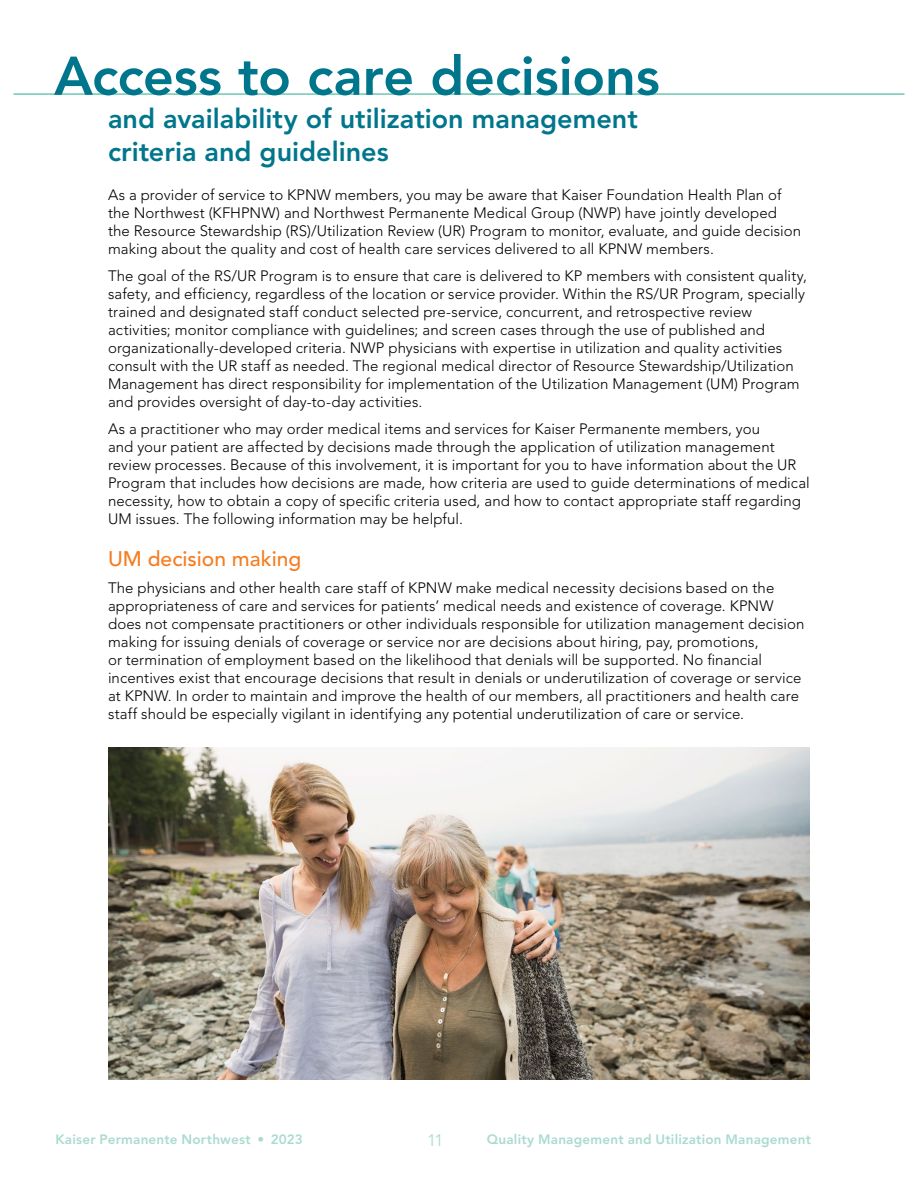
<style>
.page{position:relative;width:918px;height:1188px;background:#fff}
.page>*{position:absolute;margin:0;border:0;box-sizing:border-box;transform-origin:0 0}
.H1_-_Page_Header{font:800 54px "Avenir LT Std";letter-spacing:-.005em;color:#00768c}
.H1_-_Page_Header-2{font:800 27px/33px "Avenir LT Std";color:#00768c}
.h2_color{font:500 21px "Avenir LT Std";color:#f57d20}
.t1{font:16.5px "Avenir LT Std";color:#aadbd0}
.body_10{font:300 15px/18px "Avenir LT Std";letter-spacing:.005em;color:#000}
.t2{font:800 13.5px "Avenir LT Std";letter-spacing:.015em;color:#aadbd0}
</style>
<div class="page">
<hr style="left:14px;top:93px;width:890px;height:2px;background:#6fc7b6">
<img style="left:108px;top:748px;width:702px;height:332px">
<h1 class="H1_-_Page_Header" style="left:54px;top:44px;width:607px">Access to care decisions</h1>
<h1 class="H1_-_Page_Header-2" style="left:108px;top:102px;width:531px">and availability of utilization management criteria and guidelines</h1>
<p class="body_10" style="left:108px;top:186px;width:695px">As a provider of service to KPNW members, you may be aware that Kaiser Foundation Health Plan of the Northwest (KFHPNW) and Northwest Permanente Medical Group (NWP) have jointly developed the Resource Stewardship (RS)/Utilization Review (UR) Program to monitor, evaluate, and guide decision making about the quality and cost of health care services delivered to all KPNW members.</p>
<p class="body_10" style="left:108px;top:267px;width:701px">The goal of the RS/UR Program is to ensure that care is delivered to KP members with consistent quality, safety, and efficiency, regardless of the location or service provider. Within the RS/UR Program, specially trained and designated staff conduct selected pre-service, concurrent, and retrospective review activities; monitor compliance with guidelines; and screen cases through the use of published and organizationally-developed criteria. NWP physicians with expertise in utilization and quality activities consult with the UR staff as needed. The regional medical director of Resource Stewardship/Utilization Management has direct responsibility for implementation of the Utilization Management (UM) Program and provides oversight of day-to-day activities.</p>
<p class="body_10" style="left:108px;top:420px;width:703px">As a practitioner who may order medical items and services for Kaiser Permanente members, you<br>and your patient are affected by decisions made through the application of utilization management review processes. Because of this involvement, it is important for you to have information about the UR Program that includes how decisions are made, how criteria are used to guide determinations of medical necessity, how to obtain a copy of specific criteria used, and how to contact appropriate staff regarding UM issues. The following information may be helpful.</p>
<h2 class="h2_color" style="left:108px;top:547px;width:195px">UM decision making</h2>
<p class="body_10" style="left:108px;top:579px;width:698px">The physicians and other health care staff of KPNW make medical necessity decisions based on the appropriateness of care and services for patients’ medical needs and existence of coverage. KPNW does not compensate practitioners or other individuals responsible for utilization management decision making for issuing denials of coverage or service nor are decisions about hiring, pay, promotions,<br>or termination of employment based on the likelihood that denials will be supported. No financial incentives exist that encourage decisions that result in denials or underutilization of coverage or service at KPNW. In order to maintain and improve the health of our members, all practitioners and health care staff should be especially vigilant in identifying any potential underutilization of care or service.</p>
<p class="t2" style="left:56px;top:1132px;width:249px">Kaiser Permanente Northwest • 2023</p>
<p class="t1" style="left:427px;top:1131px;width:18px">11</p>
<p class="t2" style="left:487px;top:1132px;width:326px">Quality Management and Utilization Management</p>
</div>
